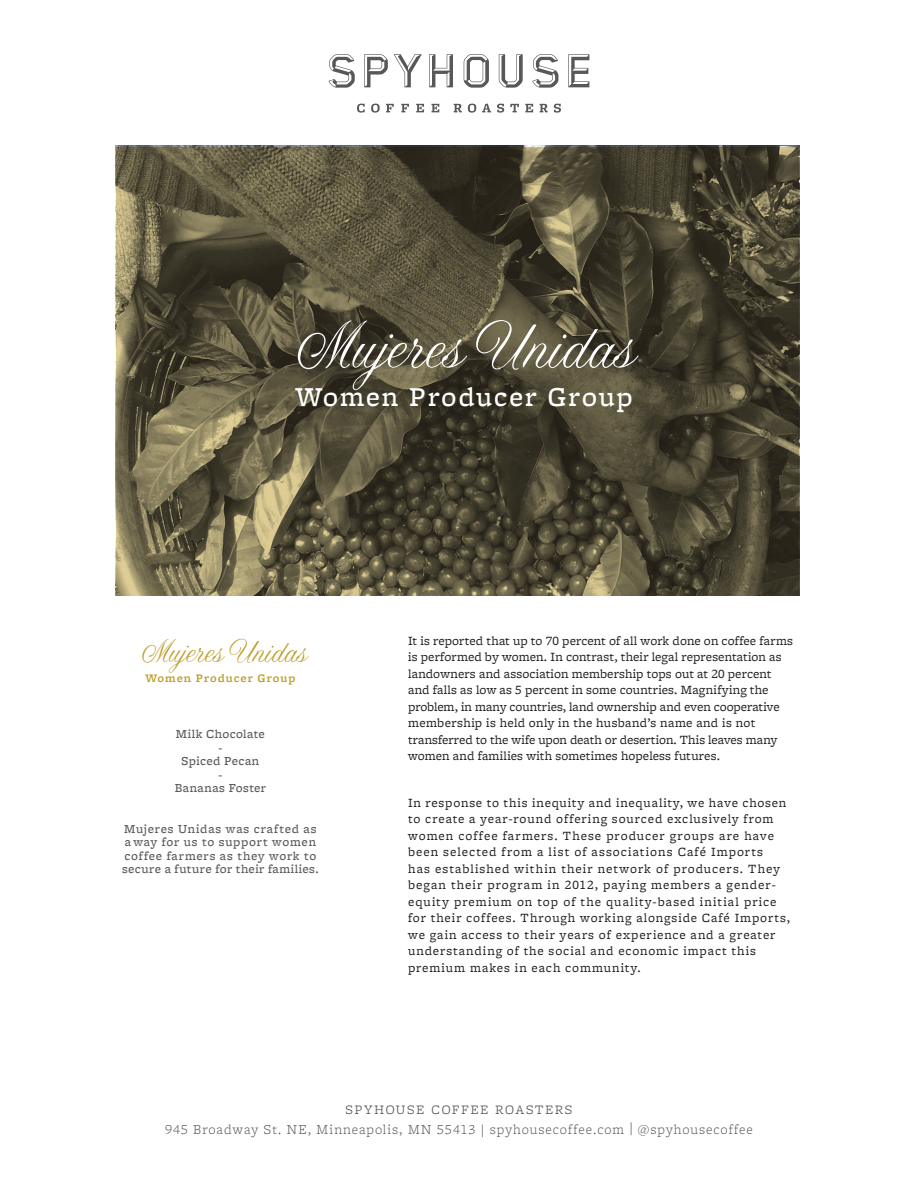
<style>
.page{position:relative;width:918px;height:1188px;background:#fff}
.page>*{position:absolute;margin:0;border:0;box-sizing:border-box;transform-origin:0 0}
.t1{font:67.5px "Altast Greeting";color:#fff}
.t2{font:33px "Altast Greeting";color:#be9d2a}
.t3{font:500 28.5px "Freight Micro Pro";letter-spacing:.06em;color:#fff}
.t4{font:300 18px "Freight Micro Pro";letter-spacing:.065em;color:#57585a}
.t5{font:300 14.25px "Freight Micro Pro";letter-spacing:.07em;color:#57585a}
.body_paragraph{font:13.2px/16.5px "Freight Micro Pro";letter-spacing:.06em;color:#231f20}
.body_paragraph-2{font:13.2px/16.5px "Freight Micro Pro";letter-spacing:.01em;color:#231f20}
.t6{font:500 12.75px/13.5px "Freight Micro Pro";letter-spacing:.05em;color:#595d59}
.t7{font:500 12.75px "Freight Micro Pro";letter-spacing:.025em;color:#595d59}
.t8{font:600 12px "Freight Micro Pro";letter-spacing:.08em;color:#be9d2a}
</style>
<div class="page">
<svg style="left:568px;top:54px;width:21px;height:33px"></svg>
<svg style="left:394px;top:54px;width:28px;height:33px"></svg>
<svg style="left:429px;top:54px;width:24px;height:33px"></svg>
<svg style="left:464px;top:54px;width:25px;height:34px"></svg>
<svg style="left:499px;top:54px;width:24px;height:34px"></svg>
<svg style="left:532px;top:54px;width:26px;height:34px"></svg>
<svg style="left:329px;top:54px;width:26px;height:34px"></svg>
<svg style="left:364px;top:54px;width:24px;height:33px"></svg>
<svg style="left:357px;top:104px;width:8px;height:9px"></svg>
<svg style="left:371px;top:104px;width:9px;height:9px"></svg>
<svg style="left:386px;top:104px;width:8px;height:8px"></svg>
<svg style="left:401px;top:104px;width:8px;height:8px"></svg>
<svg style="left:416px;top:104px;width:8px;height:8px"></svg>
<svg style="left:431px;top:104px;width:8px;height:8px"></svg>
<svg style="left:454px;top:104px;width:8px;height:8px"></svg>
<svg style="left:468px;top:104px;width:8px;height:9px"></svg>
<svg style="left:482px;top:104px;width:9px;height:8px"></svg>
<svg style="left:497px;top:104px;width:7px;height:9px"></svg>
<svg style="left:510px;top:104px;width:9px;height:8px"></svg>
<svg style="left:525px;top:104px;width:8px;height:8px"></svg>
<svg style="left:540px;top:104px;width:8px;height:8px"></svg>
<svg style="left:554px;top:104px;width:7px;height:9px"></svg>
<svg style="left:116px;top:147px;width:683px;height:449px;background:#544e39"></svg>
<p class="t1" style="left:284px;top:310px;width:349px">Mujeres Unidas</p>
<p class="t3" style="left:296px;top:377px;width:339px">Women Producer Group</p>
<p class="t2" style="left:135px;top:634px;width:171px">Mujeres Unidas</p>
<p class="t8" style="left:145px;top:669px;width:152px">Women Producer Group</p>
<p class="t7" style="left:176px;top:726px;width:90px">Milk Chocolate</p>
<p class="t6" style="left:218px;top:741px;width:6px">-</p>
<p class="t7" style="left:182px;top:753px;width:79px">Spiced Pecan</p>
<p class="t6" style="left:218px;top:768px;width:6px">-</p>
<p class="t6" style="left:175px;top:781px;width:93px">Bananas Foster</p>
<p class="t6" style="left:122px;top:822px;width:198px">Mujeres Unidas was crafted as a way for us to support women coffee farmers as they work to secure a future for their families.</p>
<p class="body_paragraph-2" style="left:408px;top:632px;width:387px">It is reported that up to 70 percent of all work done on coffee farms is performed by women. In contrast, their legal representation as landowners and association membership tops out at 20 percent and falls as low as 5 percent in some countries. Magnifying the problem, in many countries, land ownership and even cooperative membership is held only in the husband’s name and is not transferred to the wife upon death or desertion. This leaves many women and families with sometimes hopeless futures.</p>
<p class="body_paragraph" style="left:408px;top:794px;width:383px">In response to this inequity and inequality, we have chosen to create a year-round offering sourced exclusively from women coffee farmers. These producer groups are have been selected from a list of associations Café Imports<br>has established within their network of producers. They began their program in 2012, paying members a gender&shy;equity premium on top of the quality-based initial price for their coffees. Through working alongside Café Imports, we gain access to their years of experience and a greater understanding of the social and economic impact this premium makes in each community.</p>
<h3 class="t4" style="left:345px;top:1096px;width:229px">spyhouse coffee roasters</h3>
<p class="t5" style="left:165px;top:1119px;width:589px">945 Broadway St. NE, Minneapolis, MN 55413 | spyhousecoffee.com | @spyhousecoffee</p>
</div>
